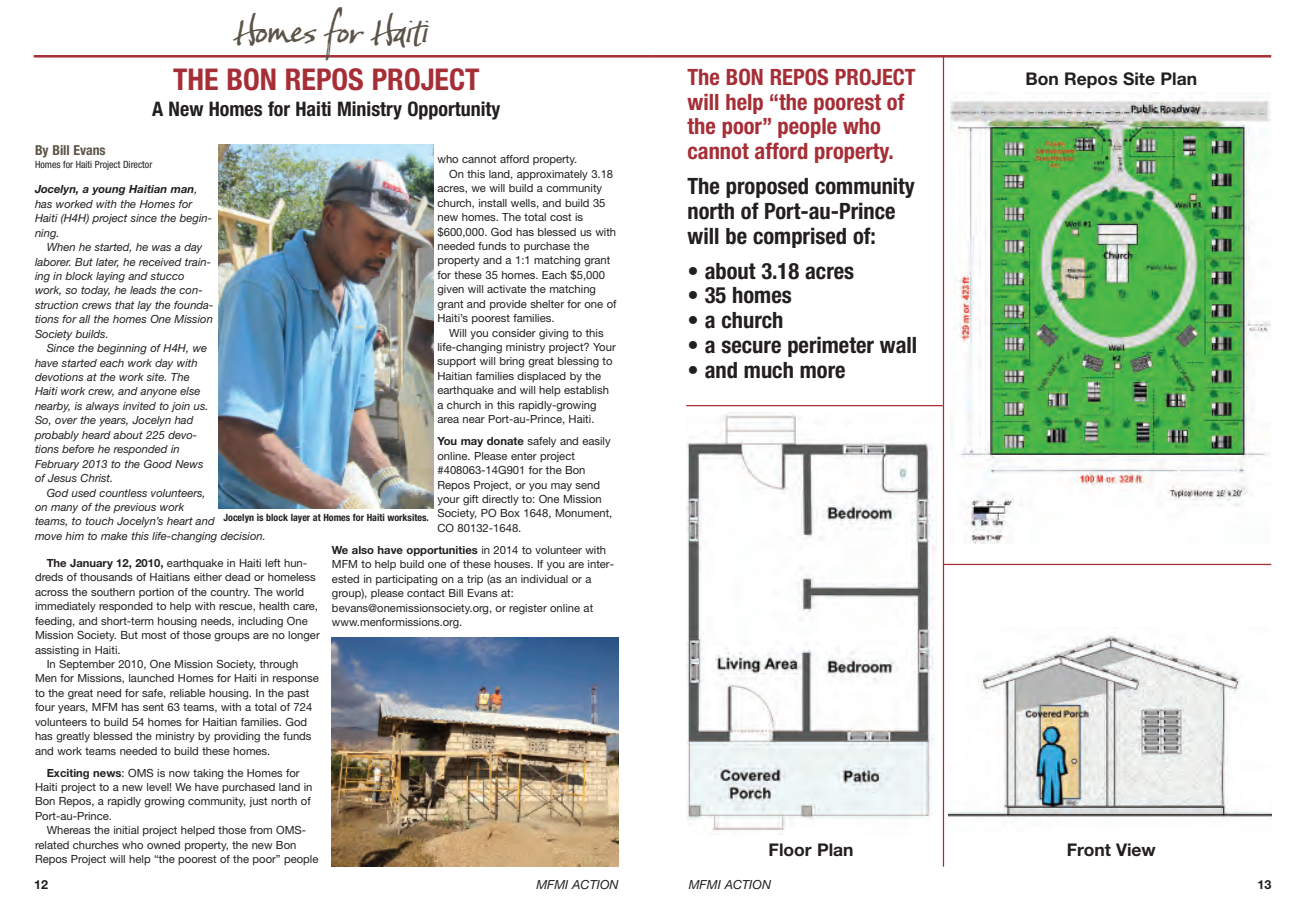
<style>
.page{position:relative;width:1305px;height:923px;background:#fff}
.page>*{position:absolute;margin:0;border:0;box-sizing:border-box;transform-origin:0 0}
.t1{font:40px "Baka Too";color:#5c5449}
.t2{font:700 condensed 30px "Helvetica Neue";color:#a62f37}
.t3{font:700 condensed 22.5px/24.8px "Helvetica Neue";color:#231f20}
.t4{font:700 condensed 22.5px/24.8px "Helvetica Neue";color:#a62f37}
.t5{font:700 condensed 20px "Helvetica Neue";color:#231f20}
.t6{font:700 17.5px "Helvetica Neue";color:#231f20}
.t7{font:700 condensed 13.75px "Helvetica Neue";color:#5c5449}
.t8{font:italic 12.5px "Helvetica Neue";color:#231f20}
.t9{font:700 12.5px "Helvetica Neue";color:#231f20}
.t10{font:11.25px/14.4px "Helvetica Neue";color:#231f20}
.t11{font:italic 11.25px/14.4px "Helvetica Neue";color:#231f20}
.t12{font:700 condensed 10px "Helvetica Neue";color:#231f20}
.t13{font:condensed 10px "Helvetica Neue";color:#231f20}
.s1{font-weight:700}
</style>
<div class="page">
<hr style="left:34px;top:55px;width:618px;height:3px;background:#a62f37">
<hr style="left:652px;top:55px;width:619px;height:3px;background:#a62f37">
<img style="left:332px;top:637px;width:287px;height:229px">
<img style="left:219px;top:144px;width:215px;height:365px">
<img style="left:951px;top:93px;width:320px;height:450px">
<img style="left:686px;top:412px;width:251px;height:422px">
<img style="left:949px;top:635px;width:322px;height:184px">
<hr style="left:943px;top:56px;width:1px;height:810px;background:#a62f37">
<hr style="left:944px;top:564px;width:327px;height:1px;background:#a62f37">
<hr style="left:686px;top:405px;width:257px;height:1px;background:#a62f37">
<h1 class="t1" style="left:235px;top:5px;width:195px">Homes for Haiti</h1>
<h2 class="t2" style="left:173px;top:69px;width:308px">THE BON REPOS PROJECT</h2>
<h3 class="t5" style="left:152px;top:102px;width:350px">A New Homes for Haiti Ministry Opportunity</h3>
<p class="t7" style="left:35px;top:145px;width:72px">By Bill Evans</p>
<p class="t13" style="left:35px;top:160px;width:119px">Homes for Haiti Project Director</p>
<p class="t11" style="left:35px;top:182px;width:179px"><span class="s1">Jocelyn, a young Haitian man</span>, has worked with the Homes for<br>Haiti (H4H) project since the begin&shy;ning.</p>
<p class="t11" style="left:35px;top:240px;width:180px;text-indent:12px">When he started, he was a day laborer. But later, he received train&shy;ing in block laying and stucco work, so today, he leads the con&shy;struction crews that lay the founda&shy;tions for all the homes One Mission<br>Society builds.</p>
<p class="t11" style="left:35px;top:341px;width:175px;text-indent:12px">Since the beginning of H4H, we have started each work day with devotions at the work site. The<br>Haiti work crew, and anyone else nearby, is always invited to join us.<br>So, over the years, Jocelyn had probably heard about 225 devo&shy;tions before he responded in<br>February 2013 to the Good News of Jesus Christ.</p>
<p class="t11" style="left:35px;top:485px;width:232px;text-indent:12px">God used countless volunteers,<br>on many of the previous work<br>teams, to touch Jocelyn’s heart and<br>move him to make this life-changing decision.</p>
<p class="t10" style="left:47px;top:555px;width:262px"><span class="s1">The January 12, 2010,</span> earthquake in Haiti left hun-</p>
<p class="t10" style="left:35px;top:570px;width:282px">dreds of thousands of Haitians either dead or homeless</p>
<p class="t10" style="left:35px;top:584px;width:271px">across the southern portion of the country. The world</p>
<p class="t10" style="left:35px;top:599px;width:285px">immediately responded to help with rescue, health care,</p>
<p class="t10" style="left:35px;top:613px;width:274px">feeding, and short-term housing needs, including One</p>
<p class="t10" style="left:35px;top:627px;width:286px">Mission Society. But most of those groups are no longer</p>
<p class="t10" style="left:35px;top:642px;width:87px">assisting in Haiti.</p>
<p class="t10" style="left:47px;top:656px;width:253px">In September 2010, One Mission Society, through</p>
<p class="t10" style="left:35px;top:671px;width:285px">Men for Missions, launched Homes for Haiti in response</p>
<p class="t10" style="left:35px;top:685px;width:276px">to the great need for safe, reliable housing. In the past</p>
<p class="t10" style="left:35px;top:700px;width:279px">four years, MFM has sent 63 teams, with a total of 724</p>
<p class="t10" style="left:35px;top:714px;width:274px">volunteers to build 54 homes for Haitian families. God</p>
<p class="t10" style="left:35px;top:728px;width:278px">has greatly blessed the ministry by providing the funds</p>
<p class="t10" style="left:35px;top:743px;width:237px">and work teams needed to build these homes.</p>
<p class="t10" style="left:35px;top:765px;width:279px;text-indent:12px"><span class="s1">Exciting news</span>: OMS is now taking the Homes for Haiti project to a new level! We have purchased land in Bon Repos, a rapidly growing community, just north of Port-au-Prince.</p>
<p class="t10" style="left:35px;top:823px;width:285px;text-indent:12px">Whereas the initial project helped those from OMS&shy;related churches who owned property, the new Bon<br>Repos Project will help “the poorest of the poor” people</p>
<p class="t10" style="left:438px;top:152px;width:141px">who cannot afford property.</p>
<p class="t10" style="left:449px;top:166px;width:166px">On this land, approximately 3.18</p>
<p class="t10" style="left:438px;top:181px;width:166px">acres, we will build a community</p>
<p class="t10" style="left:438px;top:195px;width:170px">church, install wells, and build 35</p>
<p class="t10" style="left:438px;top:210px;width:147px">new homes. The total cost is</p>
<p class="t10" style="left:438px;top:224px;width:180px">$600,000. God has blessed us with</p>
<p class="t10" style="left:438px;top:238px;width:153px">needed funds to purchase the</p>
<p class="t10" style="left:438px;top:253px;width:174px">property and a 1:1 matching grant</p>
<p class="t10" style="left:438px;top:267px;width:169px">for these 35 homes. Each $5,000</p>
<p class="t10" style="left:438px;top:282px;width:160px">given will activate the matching</p>
<p class="t10" style="left:438px;top:296px;width:180px">grant and provide shelter for one of</p>
<p class="t10" style="left:438px;top:311px;width:119px">Haiti’s poorest families.</p>
<p class="t10" style="left:449px;top:325px;width:156px">Will you consider giving to this</p>
<p class="t10" style="left:438px;top:340px;width:180px">life-changing ministry project? Your</p>
<p class="t10" style="left:438px;top:354px;width:177px">support will bring great blessing to</p>
<p class="t10" style="left:438px;top:368px;width:165px">Haitian families displaced by the</p>
<p class="t10" style="left:438px;top:383px;width:173px">earthquake and will help establish</p>
<p class="t10" style="left:438px;top:397px;width:161px">a church in this rapidly-growing</p>
<p class="t10" style="left:438px;top:412px;width:158px">area near Port-au-Prince, Haiti.</p>
<p class="t10" style="left:438px;top:434px;width:176px"><span class="s1">You may donate</span> safely and easily online. Please enter project #408063-14G901 for the Bon<br>Repos Project, or you may send your gift directly to: One Mission<br>Society, PO Box 1648, Monument,<br>CO 80132-1648.</p>
<p class="t10" style="left:332px;top:542px;width:284px"><span class="s1">We also have opportunities</span> in 2014 to volunteer with MFM to help build one of these houses. If you are inter&shy;ested in participating on a trip (as an individual or a group), please contact Bill Evans at: bevans@onemissionsociety.org, or register online at www.menformissions.org.</p>
<p class="t12" style="left:224px;top:513px;width:207px">Jocelyn is block layer at Homes for Haiti worksites.</p>
<h3 class="t4" style="left:688px;top:66px;width:230px">The BON REPOS PROJECT will help “the poorest of the poor” people who cannot afford property.</h3>
<h3 class="t3" style="left:688px;top:176px;width:229px">The proposed community north of Port-au-Prince will be comprised of:</h3>
<h3 class="t3" style="left:688px;top:260px;width:168px">• about 3.18 acres</h3>
<h3 class="t3" style="left:688px;top:285px;width:106px">• 35 homes</h3>
<h3 class="t3" style="left:688px;top:310px;width:98px">• a church</h3>
<h3 class="t3" style="left:688px;top:334px;width:231px">• a secure perimeter wall</h3>
<h3 class="t3" style="left:688px;top:359px;width:160px">• and much more</h3>
<h3 class="t6" style="left:1026px;top:68px;width:173px">Bon Repos Site Plan</h3>
<h3 class="t6" style="left:769px;top:838px;width:87px">Floor Plan</h3>
<h3 class="t6" style="left:1067px;top:838px;width:90px">Front View</h3>
<p class="t9" style="left:34px;top:876px;width:15px">12</p>
<p class="t8" style="left:536px;top:876px;width:84px">MFMI ACTION</p>
<p class="t8" style="left:689px;top:877px;width:84px">MFMI ACTION</p>
<p class="t9" style="left:1258px;top:876px;width:15px">13</p>
</div>
